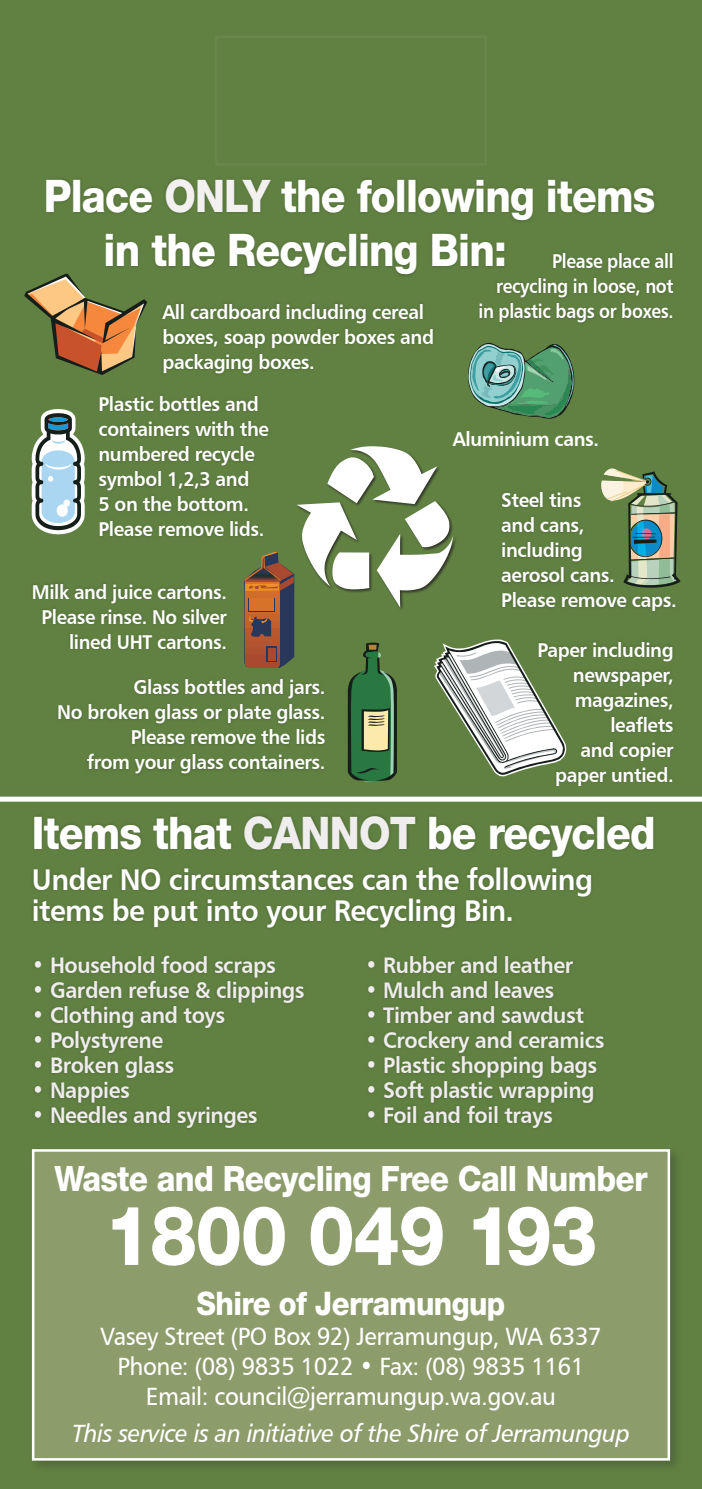
<style>
.page{position:relative;width:702px;height:1489px;background:#fff}
.page>*{position:absolute;margin:0;border:0;box-sizing:border-box;transform-origin:0 0}
.t1{font:800 82.5px "Helvetica Neue LT Std";letter-spacing:-.02em;color:#fff;scale:.9 1}
.t2{font:800 45px/54px "Helvetica Neue LT Std";letter-spacing:-.02em;color:#fff;scale:.9 1}
.t3{font:800 35px "Helvetica Neue LT Std";letter-spacing:-.02em;color:#fff;scale:.9 1}
.t4{font:800 32.5px "Helvetica Neue LT Std";letter-spacing:-.02em;color:#fff;scale:.9 1}
.t5{font:30px/31px "Humanist 777 BT Bold B";letter-spacing:-.02em;color:#fff;scale:.95 1}
.t6{font:25px/30px "Humanist 777 BT Roman B";letter-spacing:-.02em;color:#fff;text-align:center;scale:.95 1}
.t7{font:25px "Humanist 777 BT Italic B";letter-spacing:-.02em;color:#fff;scale:.95 1}
.t8{font:22.5px "Humanist 777 BT Bold B";letter-spacing:-.02em;color:#efeded;scale:.95 1}
.t9{font:20px/25px "Humanist 777 BT Bold B";letter-spacing:-.02em;color:#fff;scale:.95 1}
.t10{font:20px/25px "Humanist 777 BT Bold B";letter-spacing:-.02em;color:#fff;text-align:right;scale:.94 1}
.t11{font:20px/25px "Humanist 777 BT Bold B";letter-spacing:-.02em;color:#fff;text-align:right;scale:.88 1}
.s1{color:#f2f1f0}
.s2{color:#efeded}
</style>
<div class="page">
<div style="left:0;top:0;width:702px;height:1488px;background:#618142"></div>
<div style="left:44px;top:176px;width:613px;height:102px;background:#231f20;opacity:.25"></div>
<div style="left:32px;top:812px;width:623px;height:48px;background:#231f20;opacity:.25"></div>
<div style="left:31px;top:865px;width:575px;height:265px;background:#231f20;opacity:.25"></div>
<div style="left:29px;top:1146px;width:653px;height:326px;background:#231f20;opacity:.25"></div>
<div style="left:33px;top:1150px;width:635px;height:309px;background:#8c9c6b"></div>
<div style="left:32px;top:1149px;width:638px;height:311px;border:2px solid #fff"></div>
<div style="left:159px;top:301px;width:277px;height:75px;background:#231f20;opacity:.25"></div>
<div style="left:476px;top:250px;width:200px;height:76px;background:#231f20;opacity:.25"></div>
<div style="left:536px;top:638px;width:140px;height:150px;background:#231f20;opacity:.25"></div>
<div style="left:0;top:796px;width:702px;height:5px;background:#fff"></div>
<div style="left:499px;top:489px;width:179px;height:125px;background:#231f20;opacity:.25"></div>
<div style="left:55px;top:676px;width:273px;height:100px;background:#231f20;opacity:.25"></div>
<svg style="left:468px;top:343px;width:106px;height:76px"></svg>
<svg style="left:601px;top:468px;width:79px;height:119px"></svg>
<svg style="left:32px;top:409px;width:53px;height:125px;background:#9bb2b2"></svg>
<svg style="left:244px;top:446px;width:322px;height:335px"></svg>
<svg style="left:24px;top:274px;width:123px;height:101px"></svg>
<h2 class="t2" style="left:104px;top:169px;width:614px;text-indent:-60px">Place <span class="s1">ONLY</span> the following items in the Recycling Bin:</h2>
<p class="t11" style="left:478px;top:248px;width:223px">Please place all recycling in loose, not in plastic bags or boxes.</p>
<p class="t9" style="left:162px;top:299px;width:287px">All cardboard including cereal boxes, soap powder boxes and packaging boxes.</p>
<p class="t9" style="left:98px;top:391px;width:181px">Plastic bottles and containers with the numbered recycle symbol 1,2,3 and<br>5 on the bottom.<br>Please remove lids.</p>
<p class="t10" style="left:32px;top:578px;width:209px">Milk and juice cartons.<br>Please rinse. No silver lined UHT cartons.</p>
<p class="t9" style="left:57px;top:674px;width:284px;text-align:right">Glass bottles and jars.<br>No broken glass or plate glass.<br>Please remove the lids<br>from your glass containers.</p>
<p class="t9" style="left:453px;top:426px;width:155px">Aluminium cans.</p>
<p class="t9" style="left:501px;top:487px;width:186px">Steel tins<br>and cans,<br>including<br>aerosol cans.<br>Please remove caps.</p>
<p class="t9" style="left:537px;top:636px;width:145px;text-align:right">Paper including newspaper, magazines, leaflets<br>and copier paper untied.</p>
<h2 class="t2" style="left:32px;top:806px;width:694px">Items that <span class="s2">CANNOT</span> be recycled</h2>
<h3 class="t5" style="left:32px;top:863px;width:592px">Under NO circumstances can the following items be put into your Recycling Bin.</h3>
<p class="t8" style="left:32px;top:950px;width:258px">• Household food scraps</p>
<p class="t8" style="left:32px;top:975px;width:288px">• Garden refuse &amp; clippings</p>
<p class="t8" style="left:32px;top:1000px;width:205px">• Clothing and toys</p>
<p class="t8" style="left:32px;top:1025px;width:140px">• Polystyrene</p>
<p class="t8" style="left:32px;top:1050px;width:151px">• Broken glass</p>
<p class="t8" style="left:32px;top:1075px;width:105px">• Nappies</p>
<p class="t8" style="left:32px;top:1100px;width:239px">• Needles and syringes</p>
<p class="t8" style="left:365px;top:950px;width:220px">• Rubber and leather</p>
<p class="t8" style="left:365px;top:975px;width:200px">• Mulch and leaves</p>
<p class="t8" style="left:365px;top:1000px;width:232px">• Timber and sawdust</p>
<p class="t8" style="left:365px;top:1025px;width:253px">• Crockery and ceramics</p>
<p class="t8" style="left:365px;top:1050px;width:246px">• Plastic shopping bags</p>
<p class="t8" style="left:365px;top:1075px;width:243px">• Soft plastic wrapping</p>
<p class="t8" style="left:365px;top:1100px;width:199px">• Foil and foil trays</p>
<h3 class="t3" style="left:54px;top:1157px;width:660px">Waste and Recycling Free Call Number</h3>
<h1 class="t1" style="left:105px;top:1186px;width:548px">1800 049 193</h1>
<h3 class="t4" style="left:197px;top:1283px;width:344px">Shire of Jerramungup</h3>
<p class="t6" style="left:100px;top:1320px;width:529px">Vasey Street (PO Box 92) Jerramungup, WA 6337<br>Phone: (08) 9835 1022 • Fax: (08) 9835 1161<br>Email: council@jerramungup.wa.gov.au</p>
<p class="t7" style="left:72px;top:1417px;width:588px">This service is an initiative of the Shire of Jerramungup</p>
</div>
